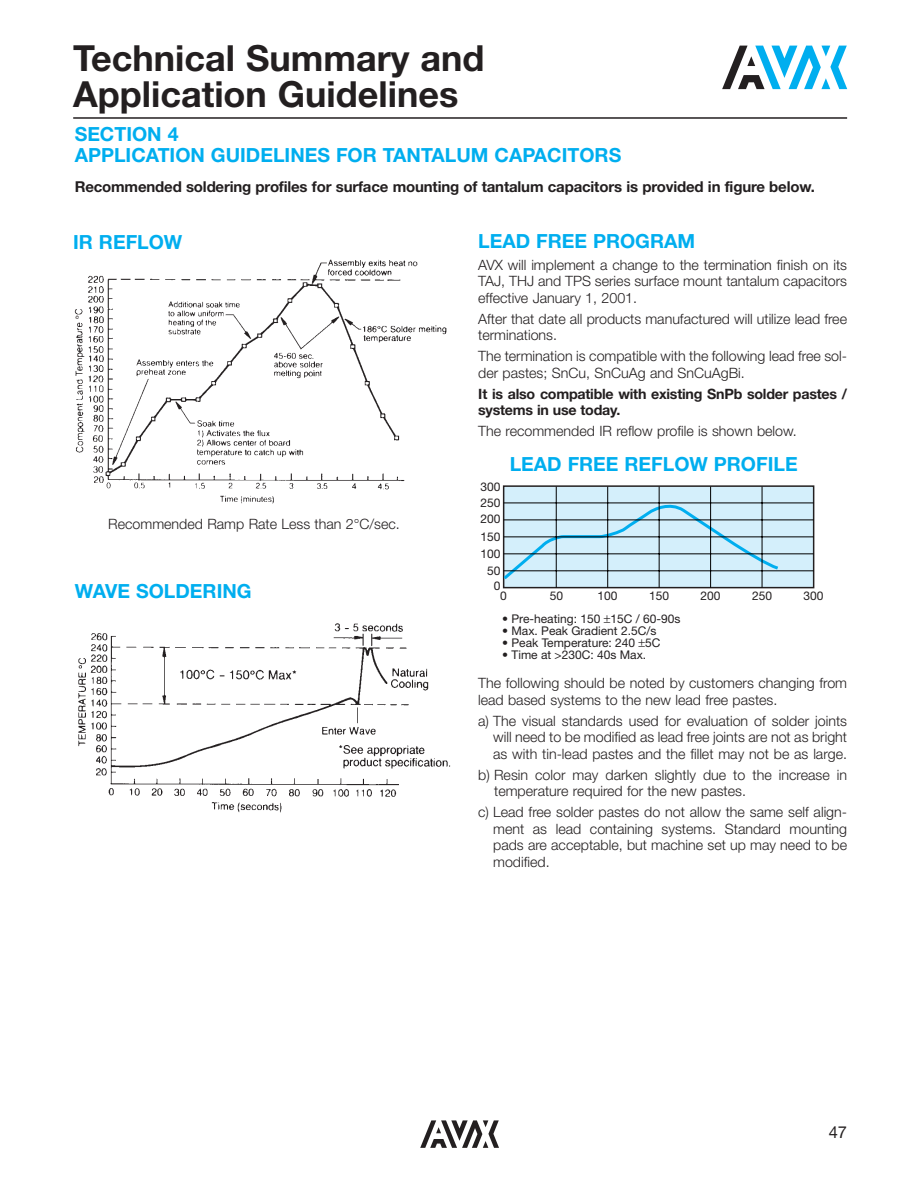
<style>
.page{position:relative;width:918px;height:1188px;background:#fff}
.page>*{position:absolute;margin:0;border:0;box-sizing:border-box;transform-origin:0 0}
.t1{font:700 36px/36px "Helvetica Neue";color:#231f20}
.t2{font:700 19.5px/21px "Helvetica Neue";color:#00aeef}
.t3{font:16.5px "Helvetica Neue";color:#231f20}
.t4{font:700 15px "Helvetica Neue";letter-spacing:-.01em;color:#231f20}
.t5{font:300 14.25px/16.5px "Helvetica Neue";color:#231f20}
.t6{font:700 14.25px/16.5px "Helvetica Neue";letter-spacing:-.015em;color:#231f20}
.t7{font:12px/16.4px "Helvetica Neue";color:#231f20;text-align:center}
</style>
<div class="page">
<svg style="left:420px;top:1120px;width:79px;height:28px"></svg>
<svg style="left:722px;top:46px;width:125px;height:43px"></svg>
<img style="left:74px;top:259px;width:373px;height:245px">
<img style="left:78px;top:623px;width:373px;height:190px">
<hr style="left:73px;top:117px;width:774px;height:2px;background:#231f20">
<div style="left:503px;top:485px;width:311px;height:103px;background:#d4effb;border:2px solid #231f20"></div>
<svg style="left:502px;top:502px;width:279px;height:80px"></svg>
<hr style="left:504px;top:503px;width:310px;height:1px;background:#000">
<hr style="left:504px;top:520px;width:310px;height:1px;background:#000">
<hr style="left:504px;top:536px;width:310px;height:1px;background:#000">
<hr style="left:504px;top:553px;width:310px;height:1px;background:#000">
<hr style="left:504px;top:570px;width:310px;height:1px;background:#000">
<hr style="left:556px;top:487px;width:1px;height:101px;background:#000">
<hr style="left:607px;top:487px;width:1px;height:101px;background:#000">
<hr style="left:659px;top:487px;width:1px;height:101px;background:#000">
<hr style="left:710px;top:487px;width:1px;height:101px;background:#000">
<hr style="left:762px;top:487px;width:1px;height:101px;background:#000">
<h1 class="t1" style="left:73px;top:43px;width:413px">Technical Summary and<br>Application Guidelines</h1>
<h2 class="t2" style="left:75px;top:126px;width:548px">SECTION 4<br>APPLICATION GUIDELINES FOR TANTALUM CAPACITORS</h2>
<p class="t4" style="left:75px;top:182px;width:742px">Recommended soldering profiles for surface mounting of tantalum capacitors is provided in figure below.</p>
<h2 class="t2" style="left:73px;top:233px;width:111px">IR REFLOW</h2>
<p class="t5" style="left:108px;top:517px;width:293px">Recommended Ramp Rate Less than 2°C/sec.</p>
<h2 class="t2" style="left:75px;top:583px;width:178px">WAVE SOLDERING</h2>
<h2 class="t2" style="left:478px;top:232px;width:218px">LEAD FREE PROGRAM</h2>
<p class="t5" style="left:478px;top:258px;width:370px;text-align:justify">AVX will implement a change to the termination finish on its TAJ, THJ and TPS series surface mount tantalum capacitors effective January 1, 2001.</p>
<p class="t5" style="left:478px;top:312px;width:370px">After that date all products manufactured will utilize lead free terminations.</p>
<p class="t5" style="left:478px;top:349px;width:370px">The termination is compatible with the following lead free sol&shy;der pastes; SnCu, SnCuAg and SnCuAgBi.</p>
<p class="t6" style="left:478px;top:387px;width:370px">It is also compatible with existing SnPb solder pastes / systems in use today.</p>
<p class="t5" style="left:478px;top:424px;width:320px">The recommended IR reflow profile is shown below.</p>
<h2 class="t2" style="left:510px;top:456px;width:289px">LEAD FREE REFLOW PROFILE</h2>
<p class="t7" style="left:481px;top:479px;width:22px;text-align:justify">300<br>250<br>200</p>
<p class="t7" style="left:481px;top:529px;width:22px;line-height:17.2px">150<br>100<br>50</p>
<p class="t7" style="left:494px;top:582px;width:15px;line-height:10.2px">0<br>0</p>
<p class="t7" style="left:550px;top:589px;width:15px">50</p>
<p class="t7" style="left:598px;top:589px;width:22px">100</p>
<p class="t7" style="left:649px;top:589px;width:22px">150</p>
<p class="t7" style="left:701px;top:589px;width:22px">200</p>
<p class="t7" style="left:752px;top:589px;width:22px">250</p>
<p class="t7" style="left:803px;top:589px;width:22px">300</p>
<p class="t7" style="left:502px;top:611px;width:180px">• Pre-heating: 150 15C / 60-90s</p>
<p class="t7" style="left:502px;top:623px;width:156px">• Max. Peak Gradient 2.5C/s</p>
<p class="t7" style="left:502px;top:635px;width:160px">• Peak Temperature: 240 5C</p>
<p class="t7" style="left:502px;top:647px;width:146px">• Time at &gt;230C: 40s Max.</p>
<p class="t5" style="left:478px;top:676px;width:370px">The following should be noted by customers changing from lead based systems to the new lead free pastes.</p>
<p class="t5" style="left:493px;top:714px;width:355px;text-align:justify;text-indent:-15px">a) The visual standards used for evaluation of solder joints will need to be modified as lead free joints are not as bright as with tin-lead pastes and the fillet may not be as large.</p>
<p class="t5" style="left:494px;top:768px;width:355px;text-indent:-16px">b) Resin color may darken slightly due to the increase in temperature required for the new pastes.</p>
<p class="t5" style="left:493px;top:805px;width:355px;text-align:justify;text-indent:-15px">c) Lead free solder pastes do not allow the same self align&shy;ment as lead containing systems. Standard mounting pads are acceptable, but machine set up may need to be modified.</p>
<p class="t3" style="left:829px;top:1126px;width:20px">47</p>
</div>
